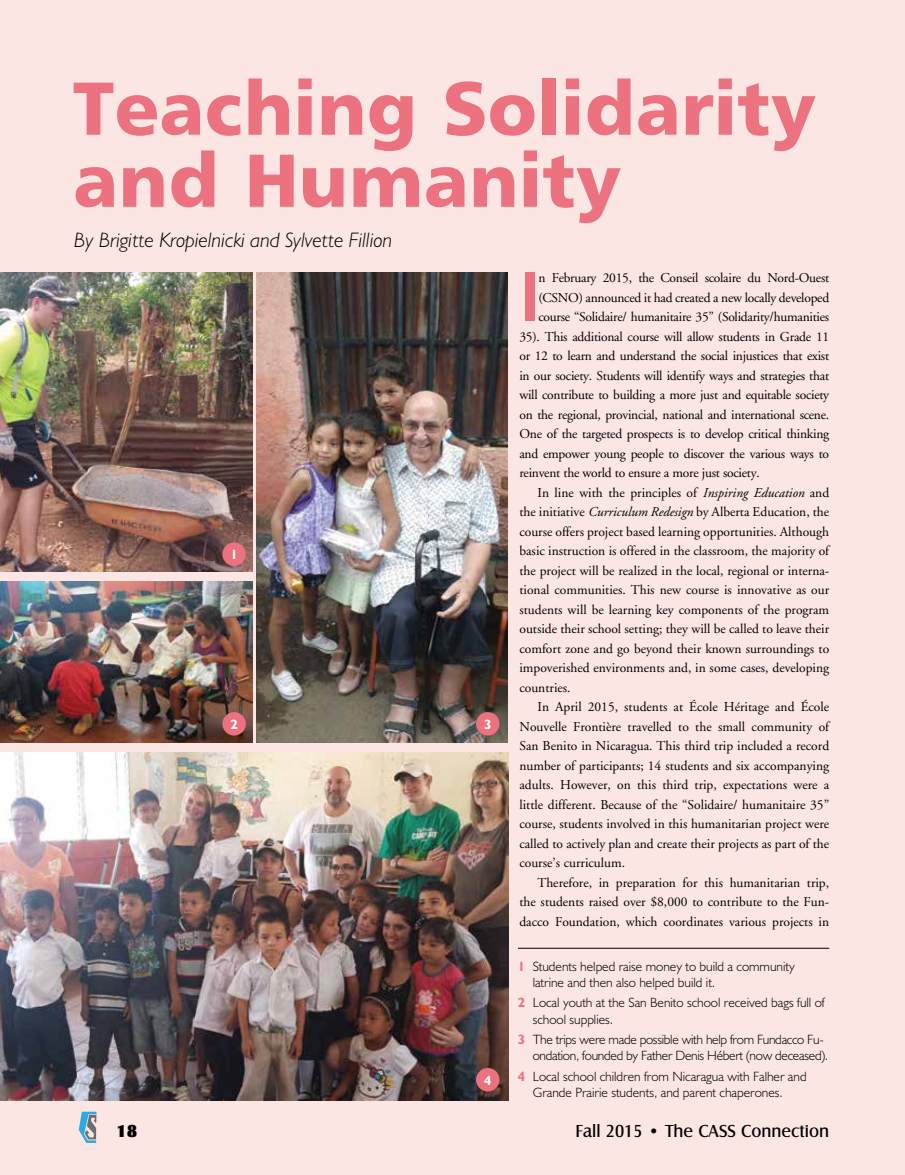
<style>
.page{position:relative;width:905px;height:1175px;background:#fff}
.page>*{position:absolute;margin:0;border:0;box-sizing:border-box;transform-origin:0 0}
.t1{font:75px/72px "Humanist 777 BT Black B";color:#eb727e}
.t2{font:69.75px "Humanist 777 BT Bold B";color:#eb727e}
.t3{font:italic 300 21px "Humanist 521 BT";color:#000}
.t4{font:18px "Castle T";color:#000}
.t5{font:18px "Castle T Ultr";color:#000}
.t6{font:13.5px "Adobe Garamond";color:#000}
.t7{font:13.5px "Adobe Garamond";letter-spacing:-.02em;color:#000}
.t8{font:300 13.5px/16.2px "Humanist 521 BT";color:#000}
.t9{font:300 13.5px/16.2px "Humanist 521 BT";letter-spacing:-.02em;color:#000}
.t10{font:700 13.5px "Humanist 521 BT";color:#fff}
.s1{font-style:italic}
.s2{font-weight:700;color:#eb727e}
</style>
<div class="page">
<div style="left:0;top:0;width:904px;height:1174px;background:#fbe6e4"></div>
<svg style="left:79px;top:1111px;width:17px;height:31px"></svg>
<img style="left:0;top:273px;width:252px;height:299px">
<img style="left:0;top:752px;width:508px;height:348px">
<img style="left:0;top:581px;width:252px;height:162px">
<img style="left:257px;top:273px;width:250px;height:470px">
<hr style="left:518px;top:947px;width:311px;height:1px;background:#000">
<div style="left:222px;top:542px;width:24px;height:24px;background:#eb727e;border-radius:50%"></div>
<div style="left:476px;top:712px;width:23px;height:23px;background:#eb727e;border-radius:50%"></div>
<div style="left:222px;top:712px;width:24px;height:23px;background:#eb727e;border-radius:50%"></div>
<div style="left:476px;top:1068px;width:23px;height:23px;background:#eb727e;border-radius:50%"></div>
<h1 class="t1" style="left:73px;top:70px;width:744px">Teaching Solidarity and Humanity</h1>
<h3 class="t3" style="left:74px;top:227px;width:319px">By Brigitte Kropielnicki and Sylvette Fillion</h3>
<p class="t10" style="left:230px;top:546px;width:9px">1</p>
<p class="t10" style="left:230px;top:716px;width:9px">2</p>
<p class="t10" style="left:484px;top:716px;width:9px">3</p>
<p class="t10" style="left:484px;top:1071px;width:9px">4</p>
<h2 class="t2" style="left:519px;top:253px;width:22px">I</h2>
<p class="t7" style="left:538px;top:271px;width:292px">n February 2015, the Conseil scolaire du Nord-Ouest</p>
<p class="t7" style="left:538px;top:290px;width:292px">(CSNO) announced it had created a new locally developed</p>
<p class="t7" style="left:538px;top:309px;width:292px">course “Solidaire/ humanitaire 35” (Solidarity/humanities</p>
<p class="t7" style="left:519px;top:329px;width:311px">35). This additional course will allow students in Grade 11</p>
<p class="t7" style="left:519px;top:348px;width:311px">or 12 to learn and understand the social injustices that exist</p>
<p class="t7" style="left:519px;top:368px;width:311px">in our society. Students will identify ways and strategies that</p>
<p class="t7" style="left:519px;top:387px;width:311px">will contribute to building a more just and equitable society</p>
<p class="t7" style="left:519px;top:407px;width:311px">on the regional, provincial, national and international scene.</p>
<p class="t7" style="left:519px;top:426px;width:311px">One of the targeted prospects is to develop critical thinking</p>
<p class="t7" style="left:519px;top:446px;width:311px">and empower young people to discover the various ways to</p>
<p class="t7" style="left:519px;top:465px;width:242px">reinvent the world to ensure a more just society.</p>
<p class="t6" style="left:537px;top:485px;width:293px">In line with the principles of <span class="s1">Inspiring Education</span> and</p>
<p class="t6" style="left:519px;top:504px;width:311px">the initiative <span class="s1">Curriculum Redesign</span> by Alberta Education, the</p>
<p class="t6" style="left:519px;top:524px;width:311px">course offers project based learning opportunities. Although</p>
<p class="t6" style="left:519px;top:543px;width:311px">basic instruction is offered in the classroom, the majority of</p>
<p class="t6" style="left:519px;top:563px;width:311px">the project will be realized in the local, regional or interna-</p>
<p class="t6" style="left:519px;top:582px;width:311px">tional communities. This new course is innovative as our</p>
<p class="t6" style="left:519px;top:602px;width:311px">students will be learning key components of the program</p>
<p class="t6" style="left:519px;top:621px;width:311px">outside their school setting; they will be called to leave their</p>
<p class="t6" style="left:519px;top:641px;width:311px">comfort zone and go beyond their known surroundings to</p>
<p class="t6" style="left:519px;top:660px;width:311px">impoverished environments and, in some cases, developing</p>
<p class="t6" style="left:519px;top:680px;width:53px">countries.</p>
<p class="t6" style="left:537px;top:699px;width:293px">In April 2015, students at École Héritage and École</p>
<p class="t6" style="left:519px;top:719px;width:311px">Nouvelle Frontière travelled to the small community of</p>
<p class="t6" style="left:519px;top:738px;width:311px">San Benito in Nicaragua. This third trip included a record</p>
<p class="t6" style="left:519px;top:758px;width:311px">number of participants; 14 students and six accompanying</p>
<p class="t6" style="left:519px;top:777px;width:311px">adults. However, on this third trip, expectations were a</p>
<p class="t6" style="left:519px;top:797px;width:311px">little different. Because of the “Solidaire/ humanitaire 35”</p>
<p class="t6" style="left:519px;top:816px;width:311px">course, students involved in this humanitarian project were</p>
<p class="t6" style="left:519px;top:836px;width:311px">called to actively plan and create their projects as part of the</p>
<p class="t6" style="left:519px;top:855px;width:107px">course’s curriculum.</p>
<p class="t6" style="left:537px;top:875px;width:293px">Therefore, in preparation for this humanitarian trip,</p>
<p class="t6" style="left:519px;top:894px;width:311px">the students raised over $8,000 to contribute to the Fun-</p>
<p class="t6" style="left:519px;top:914px;width:311px">dacco Foundation, which coordinates various projects in</p>
<p class="t8" style="left:532px;top:957px;width:264px;text-indent:-15px"><span class="s2">1</span> Students helped raise money to build a community latrine and then also helped build it.</p>
<p class="t8" style="left:532px;top:994px;width:293px;text-indent:-15px"><span class="s2">2</span> Local youth at the San Benito school received bags full of school supplies.</p>
<p class="t9" style="left:532px;top:1031px;width:297px;text-indent:-15px"><span class="s2">3</span> The trips were made possible with help from Fundacco Fu&shy;ondation, founded by Father Denis Hébert (now deceased).</p>
<p class="t8" style="left:532px;top:1067px;width:275px;text-indent:-15px"><span class="s2">4</span> Local school children from Nicaragua with Falher and<br>Grande Prairie students, and parent chaperones.</p>
<h3 class="t5" style="left:116px;top:1120px;width:23px">18</h3>
<h3 class="t4" style="left:575px;top:1121px;width:255px">Fall 2015 • The CASS Connection</h3>
</div>
